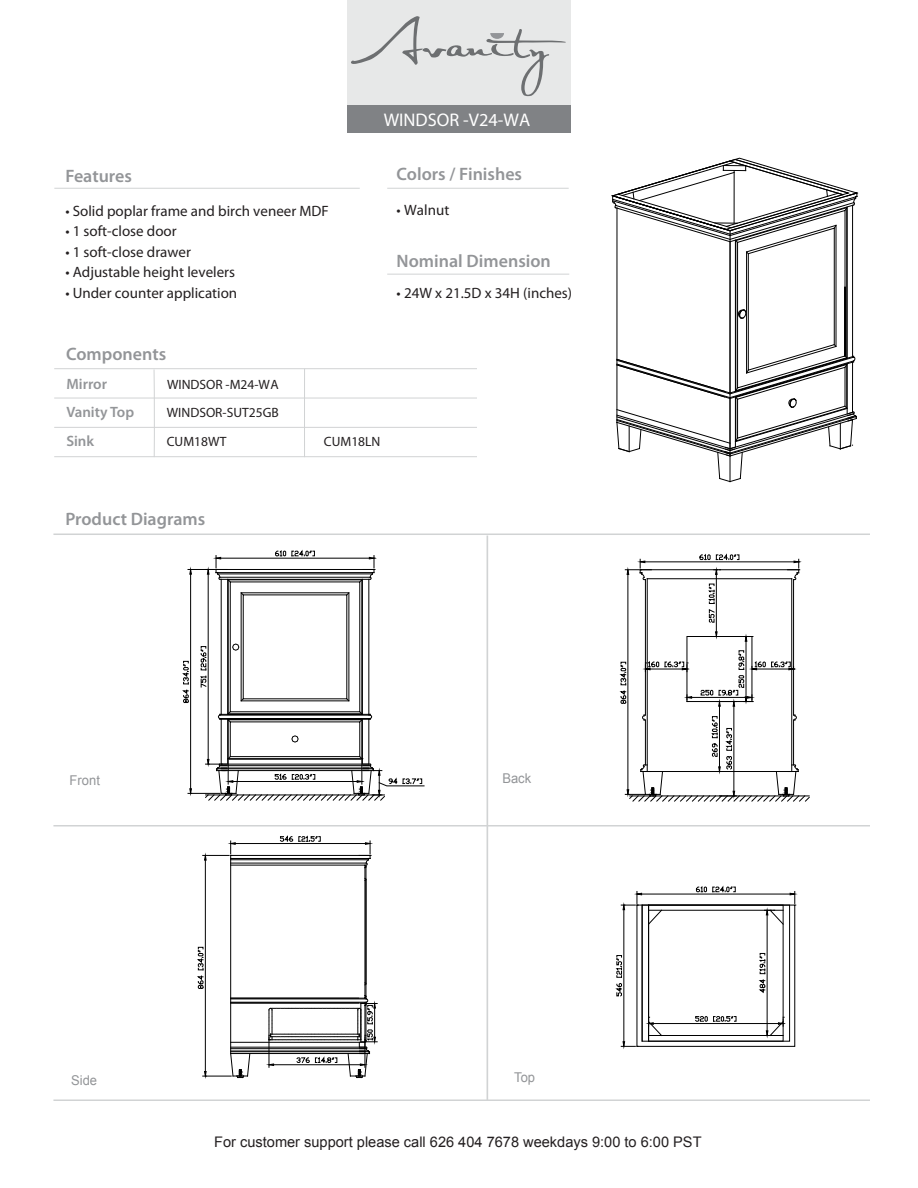
<style>
.page{position:relative;width:918px;height:1188px;background:#fff}
.page>*{position:absolute;margin:0;border:0;box-sizing:border-box;transform-origin:0 0}
.t1{font:18.3px "Myriad Pro";color:#fff}
.t2{font:600 18px "Myriad Pro";color:#939598}
.t3{font:15px "Myriad Pro";color:#231f20}
.t4{font:600 15px/28.5px "Myriad Pro";color:#939598}
.t5{font:14.55px "Arial";color:#231f20}
.t6{font:13.5px "Myriad Pro";color:#231f20}
.t7{font:13.5px "Arial";color:#939598;scale:.96 1}
</style>
<div class="page">
<div style="left:347px;top:0;width:223px;height:106px;background:#e7e8e8"></div>
<svg style="left:351px;top:16px;width:215px;height:80px"></svg>
<div style="left:347px;top:106px;width:223px;height:27px;background:#808285"></div>
<hr style="left:53px;top:534px;width:817px;height:1px;background:#d1d3d4">
<hr style="left:487px;top:536px;width:1px;height:564px;background:#d1d3d4">
<hr style="left:387px;top:188px;width:182px;height:1px;background:#d1d3d4">
<hr style="left:387px;top:274px;width:182px;height:1px;background:#d1d3d4">
<hr style="left:54px;top:188px;width:306px;height:1px;background:#d1d3d4">
<hr style="left:54px;top:398px;width:423px;height:1px;background:#d1d3d4">
<hr style="left:53px;top:825px;width:817px;height:2px;background:#d1d3d4">
<hr style="left:53px;top:1099px;width:817px;height:2px;background:#d1d3d4">
<hr style="left:54px;top:368px;width:423px;height:1px;background:#d1d3d4">
<hr style="left:54px;top:427px;width:423px;height:1px;background:#d1d3d4">
<hr style="left:54px;top:456px;width:423px;height:1px;background:#d1d3d4">
<svg style="left:304px;top:369px;width:1px;height:89px"></svg>
<svg style="left:153px;top:369px;width:2px;height:89px"></svg>
<svg style="left:612px;top:157px;width:246px;height:325px"></svg>
<hr style="left:734px;top:706px;width:1px;height:85px;background:#000">
<hr style="left:640px;top:569px;width:159px;height:1px;background:#000">
<hr style="left:645px;top:580px;width:1px;height:135px;background:#000">
<div style="left:687px;top:636px;width:65px;height:66px;border:1px solid #000"></div>
<hr style="left:645px;top:562px;width:149px;height:1px;background:#000">
<svg style="left:700px;top:554px;width:39px;height:6px"></svg>
<hr style="left:628px;top:574px;width:1px;height:216px;background:#000">
<svg style="left:625px;top:559px;width:26px;height:21px"></svg>
<hr style="left:692px;top:697px;width:55px;height:1px;background:#000">
<svg style="left:685px;top:695px;width:7px;height:7px"></svg>
<hr style="left:746px;top:641px;width:1px;height:56px;background:#000">
<svg style="left:743px;top:634px;width:10px;height:8px"></svg>
<hr style="left:716px;top:574px;width:1px;height:58px;background:#000">
<svg style="left:714px;top:631px;width:6px;height:8px"></svg>
<svg style="left:714px;top:567px;width:6px;height:8px"></svg>
<svg style="left:708px;top:584px;width:7px;height:39px"></svg>
<hr style="left:719px;top:706px;width:1px;height:61px;background:#000">
<hr style="left:650px;top:669px;width:32px;height:1px;background:#000">
<svg style="left:643px;top:661px;width:16px;height:11px"></svg>
<svg style="left:665px;top:662px;width:24px;height:10px"></svg>
<svg style="left:701px;top:651px;width:95px;height:56px"></svg>
<hr style="left:647px;top:579px;width:1px;height:193px;background:#000">
<hr style="left:647px;top:578px;width:145px;height:1px;background:#000">
<hr style="left:791px;top:579px;width:1px;height:193px;background:#000">
<hr style="left:793px;top:580px;width:1px;height:135px;background:#000">
<svg style="left:625px;top:715px;width:185px;height:87px"></svg>
<svg style="left:788px;top:559px;width:13px;height:21px"></svg>
<hr style="left:767px;top:915px;width:1px;height:116px;background:#000">
<svg style="left:759px;top:953px;width:7px;height:40px"></svg>
<hr style="left:653px;top:1023px;width:125px;height:1px;background:#000">
<svg style="left:695px;top:1016px;width:41px;height:6px"></svg>
<div style="left:637px;top:905px;width:158px;height:142px;border:1px solid #000"></div>
<div style="left:642px;top:905px;width:148px;height:136px;border:1px solid #000"></div>
<div style="left:648px;top:905px;width:135px;height:136px;border:1px solid #000"></div>
<hr style="left:624px;top:910px;width:1px;height:132px;background:#000">
<svg style="left:621px;top:1041px;width:17px;height:8px"></svg>
<svg style="left:616px;top:955px;width:6px;height:41px"></svg>
<hr style="left:642px;top:894px;width:148px;height:1px;background:#000">
<svg style="left:790px;top:891px;width:7px;height:15px"></svg>
<svg style="left:621px;top:891px;width:21px;height:19px"></svg>
<svg style="left:696px;top:886px;width:39px;height:6px"></svg>
<hr style="left:649px;top:1035px;width:134px;height:1px;background:#000">
<hr style="left:649px;top:910px;width:134px;height:1px;background:#000">
<hr style="left:642px;top:905px;width:1px;height:136px;background:#000">
<hr style="left:648px;top:905px;width:1px;height:136px;background:#000">
<svg style="left:646px;top:1017px;width:16px;height:18px"></svg>
<svg style="left:649px;top:910px;width:13px;height:15px"></svg>
<svg style="left:765px;top:908px;width:19px;height:17px"></svg>
<svg style="left:765px;top:1017px;width:20px;height:21px"></svg>
<hr style="left:231px;top:1052px;width:134px;height:1px;background:#000">
<hr style="left:231px;top:1051px;width:134px;height:1px;background:#000">
<hr style="left:231px;top:1048px;width:134px;height:1px;background:#000">
<hr style="left:231px;top:1002px;width:135px;height:1px;background:#000">
<hr style="left:231px;top:999px;width:135px;height:1px;background:#000">
<hr style="left:231px;top:1047px;width:134px;height:1px;background:#000">
<hr style="left:231px;top:1042px;width:134px;height:1px;background:#000">
<hr style="left:231px;top:1053px;width:134px;height:1px;background:#000">
<hr style="left:365px;top:865px;width:1px;height:133px;background:#000">
<hr style="left:231px;top:863px;width:135px;height:1px;background:#000">
<hr style="left:231px;top:859px;width:138px;height:1px;background:#000">
<hr style="left:231px;top:858px;width:139px;height:1px;background:#000">
<hr style="left:231px;top:865px;width:135px;height:1px;background:#000">
<hr style="left:231px;top:855px;width:139px;height:1px;background:#000">
<hr style="left:230px;top:855px;width:1px;height:199px;background:#000">
<hr style="left:366px;top:867px;width:1px;height:130px;background:#000">
<hr style="left:231px;top:1003px;width:128px;height:1px;background:#000">
<hr style="left:231px;top:998px;width:128px;height:1px;background:#000">
<hr style="left:235px;top:843px;width:130px;height:1px;background:#000">
<svg style="left:359px;top:841px;width:13px;height:27px"></svg>
<svg style="left:280px;top:836px;width:40px;height:6px"></svg>
<svg style="left:267px;top:995px;width:110px;height:83px"></svg>
<hr style="left:208px;top:574px;width:1px;height:185px;background:#000">
<svg style="left:200px;top:676px;width:7px;height:11px"></svg>
<svg style="left:201px;top:646px;width:6px;height:24px"></svg>
<hr style="left:216px;top:569px;width:158px;height:1px;background:#000">
<hr style="left:220px;top:579px;width:150px;height:1px;background:#000">
<hr style="left:216px;top:572px;width:157px;height:1px;background:#000">
<hr style="left:218px;top:574px;width:154px;height:1px;background:#000">
<hr style="left:220px;top:577px;width:150px;height:1px;background:#000">
<hr style="left:221px;top:579px;width:1px;height:135px;background:#000">
<hr style="left:221px;top:719px;width:1px;height:45px;background:#000">
<hr style="left:227px;top:579px;width:1px;height:135px;background:#000">
<hr style="left:227px;top:719px;width:1px;height:45px;background:#000">
<hr style="left:362px;top:579px;width:1px;height:135px;background:#000">
<hr style="left:362px;top:719px;width:1px;height:45px;background:#000">
<hr style="left:369px;top:579px;width:1px;height:135px;background:#000">
<hr style="left:369px;top:719px;width:1px;height:45px;background:#000">
<hr style="left:221px;top:719px;width:141px;height:1px;background:#000">
<hr style="left:221px;top:714px;width:141px;height:1px;background:#000">
<svg style="left:232px;top:644px;width:7px;height:7px"></svg>
<svg style="left:228px;top:711px;width:3px;height:11px"></svg>
<svg style="left:359px;top:711px;width:3px;height:11px"></svg>
<hr style="left:220px;top:715px;width:149px;height:1px;background:#000">
<hr style="left:220px;top:718px;width:149px;height:1px;background:#000">
<svg style="left:218px;top:714px;width:3px;height:6px"></svg>
<svg style="left:369px;top:714px;width:3px;height:6px"></svg>
<hr style="left:228px;top:714px;width:141px;height:1px;background:#000">
<hr style="left:228px;top:719px;width:141px;height:1px;background:#000">
<hr style="left:188px;top:793px;width:32px;height:1px;background:#000">
<hr style="left:190px;top:574px;width:1px;height:215px;background:#000">
<svg style="left:182px;top:690px;width:7px;height:13px"></svg>
<svg style="left:182px;top:661px;width:7px;height:23px"></svg>
<svg style="left:189px;top:788px;width:3px;height:8px"></svg>
<svg style="left:291px;top:735px;width:8px;height:8px"></svg>
<hr style="left:221px;top:558px;width:148px;height:1px;background:#000">
<svg style="left:275px;top:550px;width:11px;height:7px"></svg>
<svg style="left:188px;top:556px;width:43px;height:26px"></svg>
<svg style="left:359px;top:556px;width:17px;height:26px"></svg>
<svg style="left:292px;top:550px;width:23px;height:7px"></svg>
<svg style="left:205px;top:756px;width:219px;height:45px"></svg>
<svg style="left:620px;top:691px;width:6px;height:13px"></svg>
<svg style="left:620px;top:662px;width:6px;height:23px"></svg>
<hr style="left:205px;top:860px;width:1px;height:212px;background:#000">
<svg style="left:197px;top:976px;width:7px;height:13px"></svg>
<svg style="left:197px;top:947px;width:7px;height:23px"></svg>
<svg style="left:203px;top:841px;width:33px;height:20px"></svg>
<svg style="left:203px;top:1053px;width:47px;height:25px"></svg>
<p class="t1" style="left:384px;top:109px;width:148px">WINDSOR -V24-WA</p>
<p class="t2" style="left:65px;top:165px;width:68px">Features</p>
<p class="t2" style="left:397px;top:163px;width:127px">Colors / Finishes</p>
<p class="t3" style="left:65px;top:201px;width:265px">• Solid poplar frame and birch veneer MDF</p>
<p class="t3" style="left:65px;top:222px;width:113px">• 1 soft-close door</p>
<p class="t3" style="left:65px;top:242px;width:127px">• 1 soft-close drawer</p>
<p class="t3" style="left:65px;top:263px;width:171px">• Adjustable height levelers</p>
<p class="t3" style="left:65px;top:284px;width:173px">• Under counter application</p>
<p class="t3" style="left:397px;top:201px;width:54px">• Walnut</p>
<p class="t2" style="left:397px;top:249px;width:156px">Nominal Dimension</p>
<p class="t3" style="left:397px;top:284px;width:177px">• 24W x 21.5D x 34H (inches)</p>
<p class="t2" style="left:66px;top:342px;width:102px">Components</p>
<p class="t4" style="left:66px;top:369px;width:69px">Mirror<br>Vanity Top</p>
<p class="t6" style="left:167px;top:377px;width:113px">WINDSOR -M24-WA</p>
<p class="t6" style="left:167px;top:405px;width:113px">WINDSOR-SUT25GB</p>
<p class="t4" style="left:66px;top:426px;width:29px">Sink</p>
<p class="t6" style="left:167px;top:433px;width:61px">CUM18WT</p>
<p class="t6" style="left:324px;top:433px;width:58px">CUM18LN</p>
<p class="t2" style="left:65px;top:508px;width:141px">Product Diagrams</p>
<p class="t7" style="left:70px;top:771px;width:33px">Front</p>
<p class="t7" style="left:502px;top:769px;width:32px">Back</p>
<p class="t7" style="left:71px;top:1072px;width:29px">Side</p>
<p class="t7" style="left:514px;top:1069px;width:23px">Top</p>
<p class="t5" style="left:214px;top:1132px;width:489px">For customer support please call 626 404 7678 weekdays 9:00 to 6:00 PST</p>
</div>
